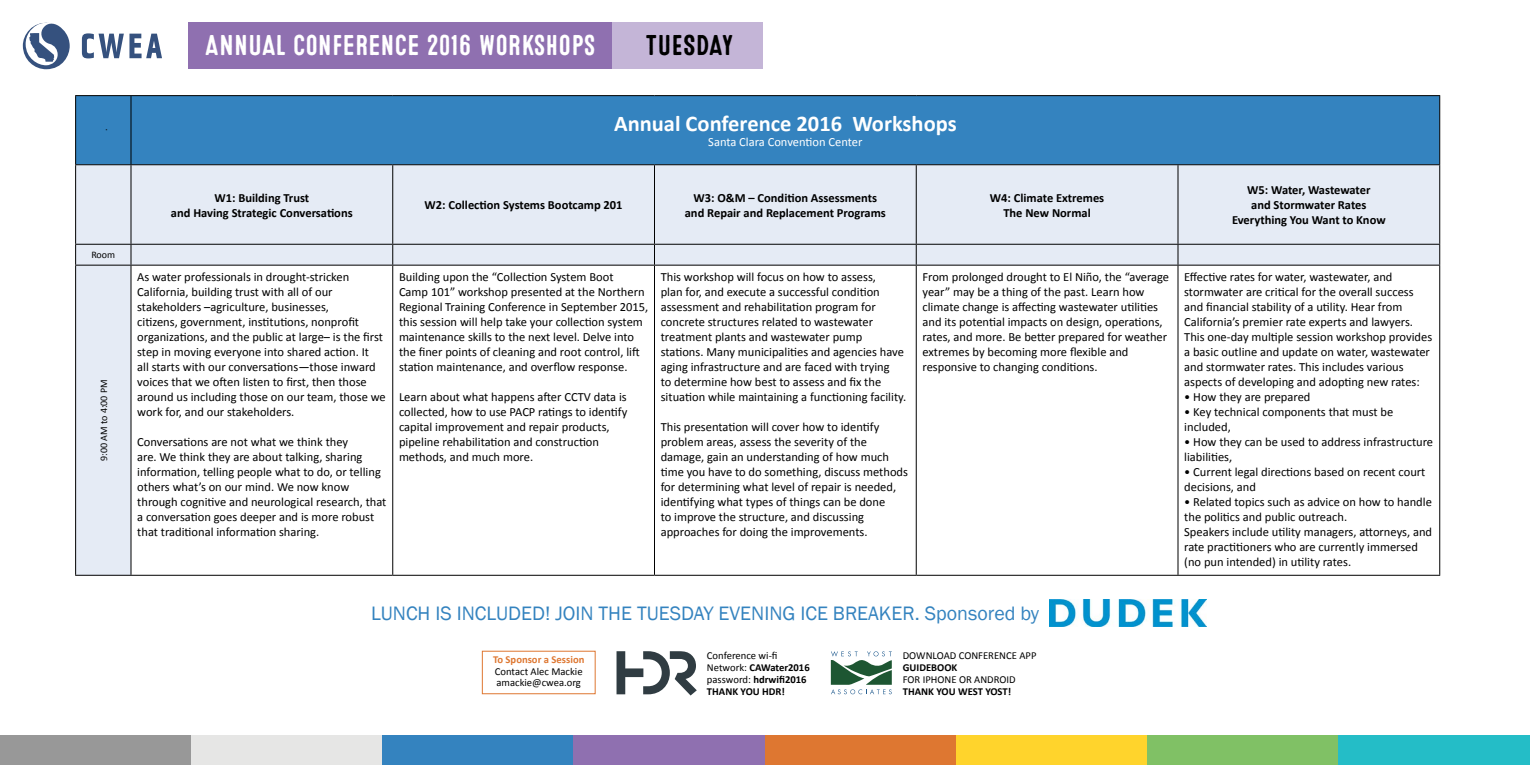
<style>
.page{position:relative;width:1530px;height:765px;background:#fff}
.page>*{position:absolute;margin:0;border:0;box-sizing:border-box;transform-origin:0 0}
.t1{font:28.62px "Microbrew One";color:#fff}
.t2{font:28.62px "Microbrew One";color:#000}
.t3{font:700 22.5px "Calibri";color:#fff}
.t4{font:20px "Franklin Gothic";color:#3483bf}
.t5{font:12.5px/15px "Calibri";color:#000}
.t6{font:700 12.5px/15px "Calibri";color:#000;text-align:center}
.t7{font:12.5px "Calibri";color:#fff}
.t8{font:700 10.62px/11.9px "Calibri";color:#000}
.t9{font:10.62px/11.9px "Calibri";color:#000}
.t10{font:700 10.62px "Calibri";color:#de7731}
.t11{font:10px "Calibri";color:#000}
.s1{font-weight:400}
</style>
<div class="page">
<div style="left:0;top:735px;width:191px;height:30px;background:#989898"></div>
<div style="left:191px;top:735px;width:191px;height:30px;background:#e6e6e5"></div>
<div style="left:382px;top:735px;width:192px;height:30px;background:#3483bf"></div>
<div style="left:574px;top:735px;width:191px;height:30px;background:#8f70b0"></div>
<div style="left:765px;top:735px;width:191px;height:30px;background:#de7731"></div>
<div style="left:956px;top:735px;width:192px;height:30px;background:#ffd42c"></div>
<div style="left:1148px;top:735px;width:191px;height:30px;background:#80c165"></div>
<div style="left:1339px;top:735px;width:191px;height:30px;background:#24bdc7"></div>
<svg style="left:82px;top:33px;width:80px;height:25px"></svg>
<svg style="left:23px;top:22px;width:47px;height:47px"></svg>
<div style="left:189px;top:22px;width:423px;height:47px;background:#8f70b0"></div>
<div style="left:612px;top:22px;width:150px;height:47px;background:#c4b5d7"></div>
<div style="left:76px;top:96px;width:1363px;height:68px;background:#3483bf"></div>
<svg style="left:76px;top:165px;width:1363px;height:410px"></svg>
<hr style="left:75px;top:96px;width:1px;height:68px;background:#000">
<hr style="left:131px;top:96px;width:1px;height:68px;background:#000">
<hr style="left:75px;top:95px;width:56px;height:1px;background:#000">
<hr style="left:131px;top:95px;width:262px;height:1px;background:#000">
<hr style="left:393px;top:95px;width:262px;height:1px;background:#000">
<hr style="left:654px;top:95px;width:262px;height:1px;background:#000">
<hr style="left:916px;top:95px;width:262px;height:1px;background:#000">
<hr style="left:1178px;top:95px;width:262px;height:1px;background:#000">
<hr style="left:1439px;top:96px;width:1px;height:68px;background:#000">
<hr style="left:75px;top:165px;width:1px;height:79px;background:#000">
<hr style="left:75px;top:164px;width:56px;height:1px;background:#000">
<hr style="left:131px;top:164px;width:262px;height:1px;background:#000">
<hr style="left:393px;top:164px;width:262px;height:1px;background:#000">
<hr style="left:654px;top:164px;width:262px;height:1px;background:#000">
<hr style="left:916px;top:164px;width:262px;height:1px;background:#000">
<hr style="left:1178px;top:164px;width:262px;height:1px;background:#000">
<hr style="left:131px;top:165px;width:1px;height:79px;background:#000">
<hr style="left:392px;top:165px;width:1px;height:79px;background:#000">
<hr style="left:654px;top:165px;width:1px;height:79px;background:#000">
<hr style="left:916px;top:165px;width:1px;height:79px;background:#000">
<hr style="left:1178px;top:165px;width:1px;height:79px;background:#000">
<hr style="left:1439px;top:165px;width:1px;height:79px;background:#000">
<svg style="left:75px;top:245px;width:1px;height:20px"></svg>
<hr style="left:75px;top:244px;width:56px;height:1px;background:#000">
<hr style="left:131px;top:244px;width:262px;height:1px;background:#000">
<hr style="left:393px;top:244px;width:262px;height:1px;background:#000">
<hr style="left:654px;top:244px;width:262px;height:1px;background:#000">
<hr style="left:916px;top:244px;width:262px;height:1px;background:#000">
<hr style="left:1178px;top:244px;width:262px;height:1px;background:#000">
<svg style="left:131px;top:245px;width:1px;height:20px"></svg>
<svg style="left:392px;top:245px;width:1px;height:20px"></svg>
<svg style="left:654px;top:245px;width:1px;height:20px"></svg>
<svg style="left:916px;top:245px;width:1px;height:20px"></svg>
<svg style="left:1178px;top:245px;width:1px;height:20px"></svg>
<svg style="left:1439px;top:245px;width:1px;height:20px"></svg>
<hr style="left:75px;top:266px;width:1px;height:309px;background:#000">
<hr style="left:75px;top:265px;width:56px;height:1px;background:#000">
<hr style="left:131px;top:265px;width:262px;height:1px;background:#000">
<hr style="left:393px;top:265px;width:262px;height:1px;background:#000">
<hr style="left:654px;top:265px;width:262px;height:1px;background:#000">
<hr style="left:916px;top:265px;width:262px;height:1px;background:#000">
<hr style="left:1178px;top:265px;width:262px;height:1px;background:#000">
<hr style="left:131px;top:266px;width:1px;height:309px;background:#000">
<hr style="left:392px;top:266px;width:1px;height:309px;background:#000">
<hr style="left:654px;top:266px;width:1px;height:309px;background:#000">
<hr style="left:916px;top:266px;width:1px;height:309px;background:#000">
<hr style="left:1178px;top:266px;width:1px;height:309px;background:#000">
<hr style="left:1439px;top:266px;width:1px;height:309px;background:#000">
<hr style="left:75px;top:575px;width:56px;height:1px;background:#000">
<hr style="left:131px;top:575px;width:262px;height:1px;background:#000">
<hr style="left:393px;top:575px;width:262px;height:1px;background:#000">
<hr style="left:654px;top:575px;width:262px;height:1px;background:#000">
<hr style="left:916px;top:575px;width:262px;height:1px;background:#000">
<hr style="left:1178px;top:575px;width:262px;height:1px;background:#000">
<div style="left:482px;top:651px;width:114px;height:43px;border:1px solid #de7731"></div>
<svg style="left:831px;top:651px;width:61px;height:43px"></svg>
<svg style="left:617px;top:651px;width:80px;height:45px"></svg>
<img style="left:1049px;top:599px;width:157px;height:27px">
<h1 class="t1" style="left:204px;top:29px;width:393px">ANNUAL CONFERENCE 2016 WORKSHOPS</h1>
<h1 class="t2" style="left:646px;top:29px;width:90px">TUESDAY</h1>
<p class="t11" style="left:97px;top:131px;width:4px;rotate:-90deg">.</p>
<p class="t11" style="left:91px;top:249px;width:25px">Room</p>
<p class="t11" style="left:97px;top:461px;width:83px;rotate:-90deg">9:00 AM to 4:00 PM</p>
<h2 class="t3" style="left:614px;top:109px;width:344px">Annual Conference 2016 Workshops</h2>
<p class="t7" style="left:708px;top:134px;width:156px">Santa Clara Convention Center</p>
<p class="t6" style="left:171px;top:190px;width:183px">W1: Building Trust<br>and Having Strategic Conversations</p>
<p class="t6" style="left:425px;top:198px;width:200px">W2: Collection Systems Bootcamp 201</p>
<p class="t6" style="left:685px;top:190px;width:203px">W3: O&amp;M – Condition Assessments and Repair and Replacement Programs</p>
<p class="t6" style="left:990px;top:190px;width:116px">W4: Climate Extremes<br>The New Normal</p>
<p class="t6" style="left:1232px;top:183px;width:155px">W5: Water, Wastewater<br>and Stormwater Rates<br>Everything You Want to Know</p>
<p class="t5" style="left:137px;top:269px;width:250px">As water professionals in drought-stricken California, building trust with all of our stakeholders –agriculture, businesses,<br>citizens, government, institutions, nonprofit organizations, and the public at large– is the first step in moving everyone into shared action. It<br>all starts with our conversations—those inward voices that we often listen to first, then those around us including those on our team, those we work for, and our stakeholders.</p>
<p class="t5" style="left:137px;top:434px;width:251px">Conversations are not what we think they<br>are. We think they are about talking, sharing information, telling people what to do, or telling others what’s on our mind. We now know through cognitive and neurological research, that a conversation goes deeper and is more robust that traditional information sharing.</p>
<p class="t5" style="left:399px;top:269px;width:251px">Building upon the “Collection System Boot<br>Camp 101” workshop presented at the Northern Regional Training Conference in September 2015, this session will help take your collection system maintenance skills to the next level. Delve into the finer points of cleaning and root control, lift station maintenance, and overflow response.</p>
<p class="t5" style="left:399px;top:389px;width:230px">Learn about what happens after CCTV data is collected, how to use PACP ratings to identify capital improvement and repair products, pipeline rehabilitation and construction methods, and much more.</p>
<p class="t5" style="left:661px;top:269px;width:247px">This workshop will focus on how to assess,<br>plan for, and execute a successful condition assessment and rehabilitation program for concrete structures related to wastewater treatment plants and wastewater pump stations. Many municipalities and agencies have aging infrastructure and are faced with trying<br>to determine how best to assess and fix the situation while maintaining a functioning facility.</p>
<p class="t5" style="left:661px;top:419px;width:249px">This presentation will cover how to identify problem areas, assess the severity of the damage, gain an understanding of how much time you have to do something, discuss methods for determining what level of repair is needed, identifying what types of things can be done<br>to improve the structure, and discussing approaches for doing the improvements.</p>
<p class="t5" style="left:922px;top:269px;width:248px">From prolonged drought to El Niño, the “average year” may be a thing of the past. Learn how climate change is affecting wastewater utilities and its potential impacts on design, operations, rates, and more. Be better prepared for weather extremes by becoming more flexible and responsive to changing conditions.</p>
<p class="t5" style="left:1184px;top:269px;width:250px">Effective rates for water, wastewater, and stormwater are critical for the overall success and financial stability of a utility. Hear from California’s premier rate experts and lawyers.<br>This one-day multiple session workshop provides a basic outline and update on water, wastewater and stormwater rates. This includes various aspects of developing and adopting new rates:</p>
<p class="t5" style="left:1184px;top:389px;width:128px">• How they are prepared</p>
<p class="t5" style="left:1184px;top:404px;width:211px">• Key technical components that must be included,</p>
<p class="t5" style="left:1184px;top:434px;width:250px">• How they can be used to address infrastructure liabilities,</p>
<p class="t5" style="left:1184px;top:464px;width:243px">• Current legal directions based on recent court decisions, and</p>
<p class="t5" style="left:1184px;top:494px;width:249px">• Related topics such as advice on how to handle the politics and public outreach.<br>Speakers include utility managers, attorneys, and rate practitioners who are currently immersed (no pun intended) in utility rates.</p>
<h3 class="t4" style="left:371px;top:601px;width:669px">LUNCH IS INCLUDED! JOIN THE TUESDAY EVENING ICE BREAKER. Sponsored by</h3>
<p class="t10" style="left:493px;top:652px;width:93px">To Sponsor a Session</p>
<p class="t9" style="left:495px;top:665px;width:89px">Contact Alec Mackie amackie@cwea.org</p>
<p class="t8" style="left:707px;top:650px;width:104px"><span class="s1">Conference wi-fi<br>Network:</span> CAWater2016 <span class="s1">password:</span> hdrwifi2016<br>THANK YOU HDR!</p>
<p class="t9" style="left:903px;top:650px;width:135px">DOWNLOAD CONFERENCE APP</p>
<p class="t8" style="left:903px;top:662px;width:56px">GUIDEBOOK</p>
<p class="t9" style="left:903px;top:674px;width:114px">FOR IPHONE OR ANDROID</p>
<p class="t8" style="left:903px;top:685px;width:110px">THANK YOU WEST YOST!</p>
</div>
